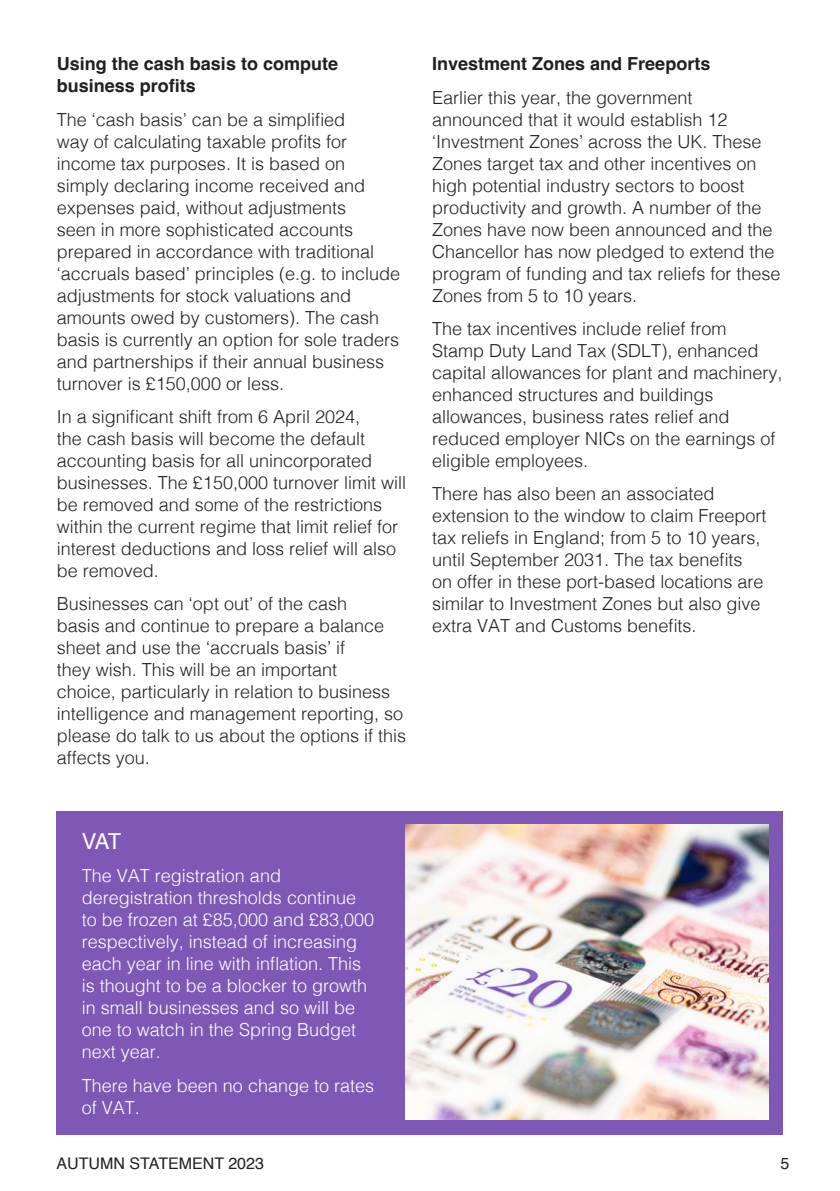
<style>
.page{position:relative;width:840px;height:1191px;background:#fff}
.page>*{position:absolute;margin:0;border:0;box-sizing:border-box;transform-origin:0 0}
.Sub_Header{font:22px "Helvetica";color:#fff}
.Body{font:300 18px/22px "Helvetica";color:#231f20}
.Body-2{font:300 18px/22px "Helvetica";color:#fff}
.Sub_Sub{font:700 18px/22px "Helvetica";color:#231f20}
.Sub_Header-2{font:16px "Helvetica";color:#231f20}
</style>
<div class="page">
<div style="left:57px;top:811px;width:725px;height:323px;background:#7f58b5"></div>
<img style="left:405px;top:824px;width:363px;height:295px">
<p class="Sub_Sub" style="left:57px;top:55px;width:283px">Using the cash basis to compute business profits</p>
<p class="Body" style="left:57px;top:107px;width:345px">The ‘cash basis’ can be a simplified<br>way of calculating taxable profits for income tax purposes. It is based on simply declaring income received and expenses paid, without adjustments<br>seen in more sophisticated accounts prepared in accordance with traditional ‘accruals based’ principles (e.g. to include adjustments for stock valuations and amounts owed by customers). The cash basis is currently an option for sole traders and partnerships if their annual business turnover is £150,000 or less.</p>
<p class="Body" style="left:57px;top:404px;width:351px">In a significant shift from 6 April 2024,<br>the cash basis will become the default accounting basis for all unincorporated businesses. The £150,000 turnover limit will be removed and some of the restrictions within the current regime that limit relief for interest deductions and loss relief will also be removed.</p>
<p class="Body" style="left:57px;top:592px;width:351px">Businesses can ‘opt out’ of the cash<br>basis and continue to prepare a balance sheet and use the ‘accruals basis’ if<br>they wish. This will be an important<br>choice, particularly in relation to business intelligence and management reporting, so please do talk to us about the options if this affects you.</p>
<p class="Sub_Header" style="left:82px;top:824px;width:41px">VAT</p>
<p class="Body-2" style="left:82px;top:863px;width:294px">The VAT registration and deregistration thresholds continue to be frozen at £85,000 and £83,000 respectively, instead of increasing each year in line with inflation. This is thought to be a blocker to growth in small businesses and so will be one to watch in the Spring Budget next year.</p>
<p class="Body-2" style="left:82px;top:1073px;width:294px">There have been no change to rates of VAT.</p>
<p class="Sub_Sub" style="left:432px;top:55px;width:280px">Investment Zones and Freeports</p>
<p class="Body" style="left:432px;top:85px;width:350px">Earlier this year, the government announced that it would establish 12 ‘Investment Zones’ across the UK. These Zones target tax and other incentives on high potential industry sectors to boost productivity and growth. A number of the Zones have now been announced and the Chancellor has now pledged to extend the program of funding and tax reliefs for these Zones from 5 to 10 years.</p>
<p class="Body" style="left:432px;top:316px;width:352px">The tax incentives include relief from Stamp Duty Land Tax (SDLT), enhanced capital allowances for plant and machinery, enhanced structures and buildings allowances, business rates relief and reduced employer NICs on the earnings of eligible employees.</p>
<p class="Body" style="left:432px;top:482px;width:336px">There has also been an associated extension to the window to claim Freeport tax reliefs in England; from 5 to 10 years, until September 2031. The tax benefits on offer in these port-based locations are similar to Investment Zones but also give extra VAT and Customs benefits.</p>
<p class="Sub_Header-2" style="left:57px;top:1151px;width:209px">AUTUMN STATEMENT 2023</p>
<p class="Sub_Header-2" style="left:780px;top:1151px;width:10px">5</p>
</div>
